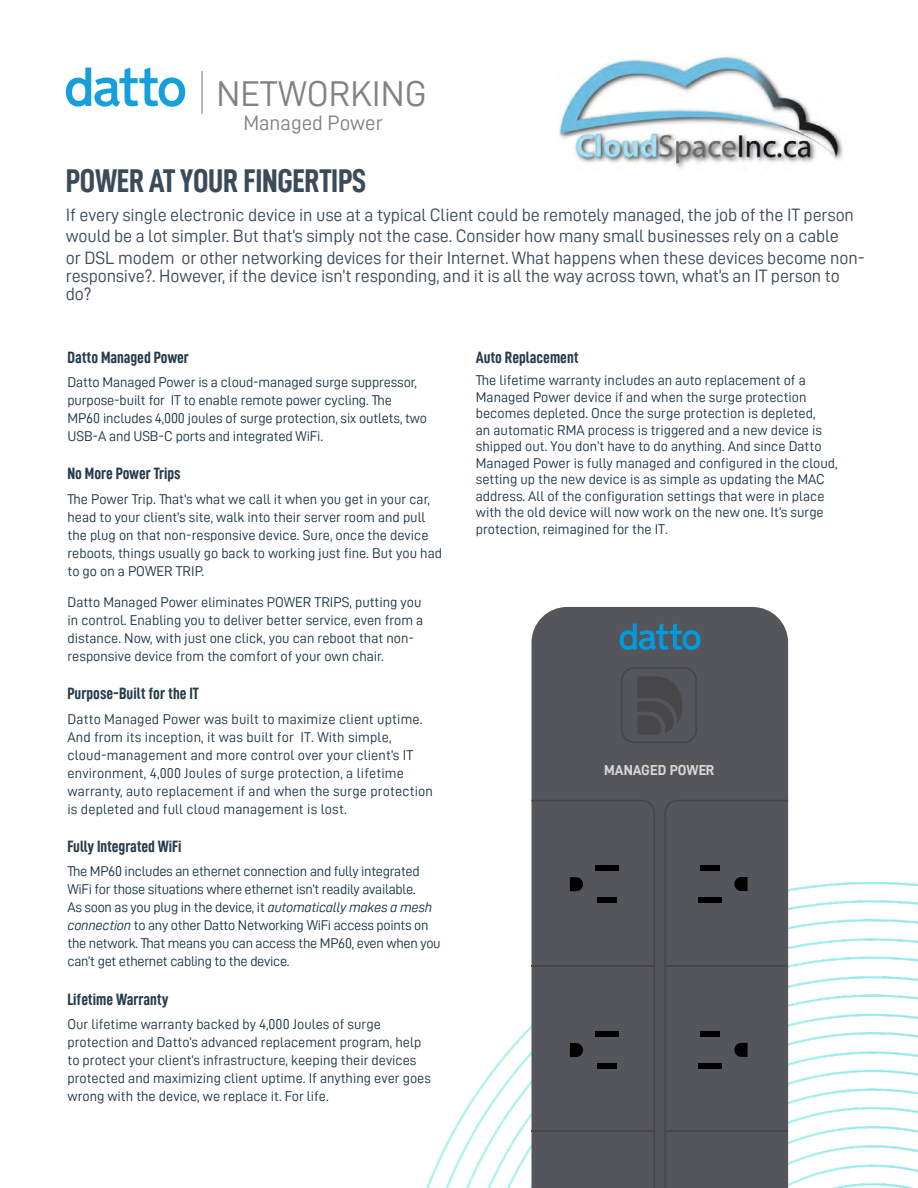
<style>
.page{position:relative;width:918px;height:1188px;background:#fff}
.page>*{position:absolute;margin:0;border:0;box-sizing:border-box;transform-origin:0 0}
.t1{font:36px "Datto DIN";color:#808285}
.t2{font:700 33px "Datto DIN Condensed";letter-spacing:-.01em;color:#3b4a58}
.t3{font:21px "Datto DIN";color:#808285}
.t4{font:18px/21.6px "Datto DIN";letter-spacing:-.01em;color:#3b4a58}
.t5{font:700 16.5px "Datto DIN Condensed";color:#273c4b}
.t6{font:700 14.55px "Datto DIN";color:#d9d8d6}
.t7{font:14.25px/18px "Datto DIN";color:#1c3645}
.t8{font:14.25px/18px "Datto DIN";letter-spacing:-.02em;color:#1c3645}
.s1{font-style:italic}
</style>
<div class="page">
<img style="left:427px;top:883px;width:491px;height:305px">
<svg style="left:66px;top:68px;width:119px;height:39px"></svg>
<hr style="left:201px;top:71px;width:2px;height:43px;background:#808285">
<div style="left:532px;top:607px;width:256px;height:581px;background:#54565b"></div>
<div style="left:532px;top:800px;width:123px;height:388px;background:#54565b"></div>
<div style="left:664px;top:800px;width:124px;height:388px;background:#54565b"></div>
<hr style="left:665px;top:965px;width:123px;height:2px;background:#474649">
<hr style="left:665px;top:1131px;width:123px;height:1px;background:#474649">
<hr style="left:532px;top:965px;width:122px;height:2px;background:#474649">
<hr style="left:532px;top:1131px;width:122px;height:1px;background:#474649">
<svg style="left:621px;top:667px;width:76px;height:76px;background:#4e4f53"></svg>
<svg style="left:620px;top:623px;width:81px;height:27px;background:#307291"></svg>
<img style="left:559px;top:56px;width:284px;height:112px">
<h1 class="t1" style="left:217px;top:74px;width:212px">NETWORKING</h1>
<h3 class="t3" style="left:243px;top:111px;width:141px">Managed Power</h3>
<h2 class="t2" style="left:66px;top:163px;width:302px">POWER AT YOUR FINGERTIPS</h2>
<p class="t4" style="left:66px;top:204px;width:800px">If every single electronic device in use at a typical Client could be remotely managed, the job of the IT person would be a lot simpler. But that’s simply not the case. Consider how many small businesses rely on a cable<br>or DSL modem or other networking devices for their Internet. What happens when these devices become non-</p>
<p class="t4" style="left:66px;top:267px;width:776px;line-height:18px">responsive?. However, if the device isn’t responding, and it is all the way across town, what’s an IT person to do?</p>
<p class="t5" style="left:67px;top:348px;width:123px">Datto Managed Power</p>
<p class="t7" style="left:67px;top:373px;width:361px">Datto Managed Power is a cloud-managed surge suppressor, purpose-built for IT to enable remote power cycling. The MP60 includes 4,000 joules of surge protection, six outlets, two USB-A and USB-C ports and integrated WiFi.</p>
<p class="t5" style="left:67px;top:464px;width:115px">No More Power Trips</p>
<p class="t7" style="left:67px;top:489px;width:376px">The Power Trip. That’s what we call it when you get in your car, head to your client’s site, walk into their server room and pull the plug on that non-responsive device. Sure, once the device reboots, things usually go back to working just fine. But you had to go on a POWER TRIP.</p>
<p class="t7" style="left:67px;top:593px;width:357px">Datto Managed Power eliminates POWER TRIPS, putting you in control. Enabling you to deliver better service, even from a distance. Now, with just one click, you can reboot that non&shy;responsive device from the comfort of your own chair.</p>
<p class="t5" style="left:68px;top:685px;width:133px">Purpose-Built for the IT</p>
<p class="t7" style="left:68px;top:710px;width:367px">Datto Managed Power was built to maximize client uptime.<br>And from its inception, it was built for IT. With simple, cloud-management and more control over your client’s IT environment, 4,000 Joules of surge protection, a lifetime warranty, auto replacement if and when the surge protection is depleted and full cloud management is lost.</p>
<p class="t5" style="left:68px;top:837px;width:116px">Fully Integrated WiFi</p>
<p class="t8" style="left:67px;top:862px;width:375px">The MP60 includes an ethernet connection and fully integrated WiFi for those situations where ethernet isn’t readily available.<br>As soon as you plug in the device, it <span class="s1">automatically makes a mesh connection</span> to any other Datto Networking WiFi access points on the network. That means you can access the MP60, even when you can’t get ethernet cabling to the device.</p>
<p class="t5" style="left:67px;top:990px;width:102px">Lifetime Warranty</p>
<p class="t7" style="left:68px;top:1015px;width:365px">Our lifetime warranty backed by 4,000 Joules of surge protection and Datto’s advanced replacement program, help to protect your client’s infrastructure, keeping their devices protected and maximizing client uptime. If anything ever goes wrong with the device, we replace it. For life.</p>
<p class="t5" style="left:476px;top:348px;width:104px">Auto Replacement</p>
<p class="t7" style="left:476px;top:372px;width:363px;line-height:16.5px">The lifetime warranty includes an auto replacement of a Managed Power device if and when the surge protection becomes depleted. Once the surge protection is depleted,<br>an automatic RMA process is triggered and a new device is shipped out. You don’t have to do anything. And since Datto Managed Power is fully managed and configured in the cloud, setting up the new device is as simple as updating the MAC address. All of the configuration settings that were in place with the old device will now work on the new one. It’s surge protection, reimagined for the IT.</p>
<p class="t6" style="left:604px;top:762px;width:112px">MANAGED POWER</p>
</div>
